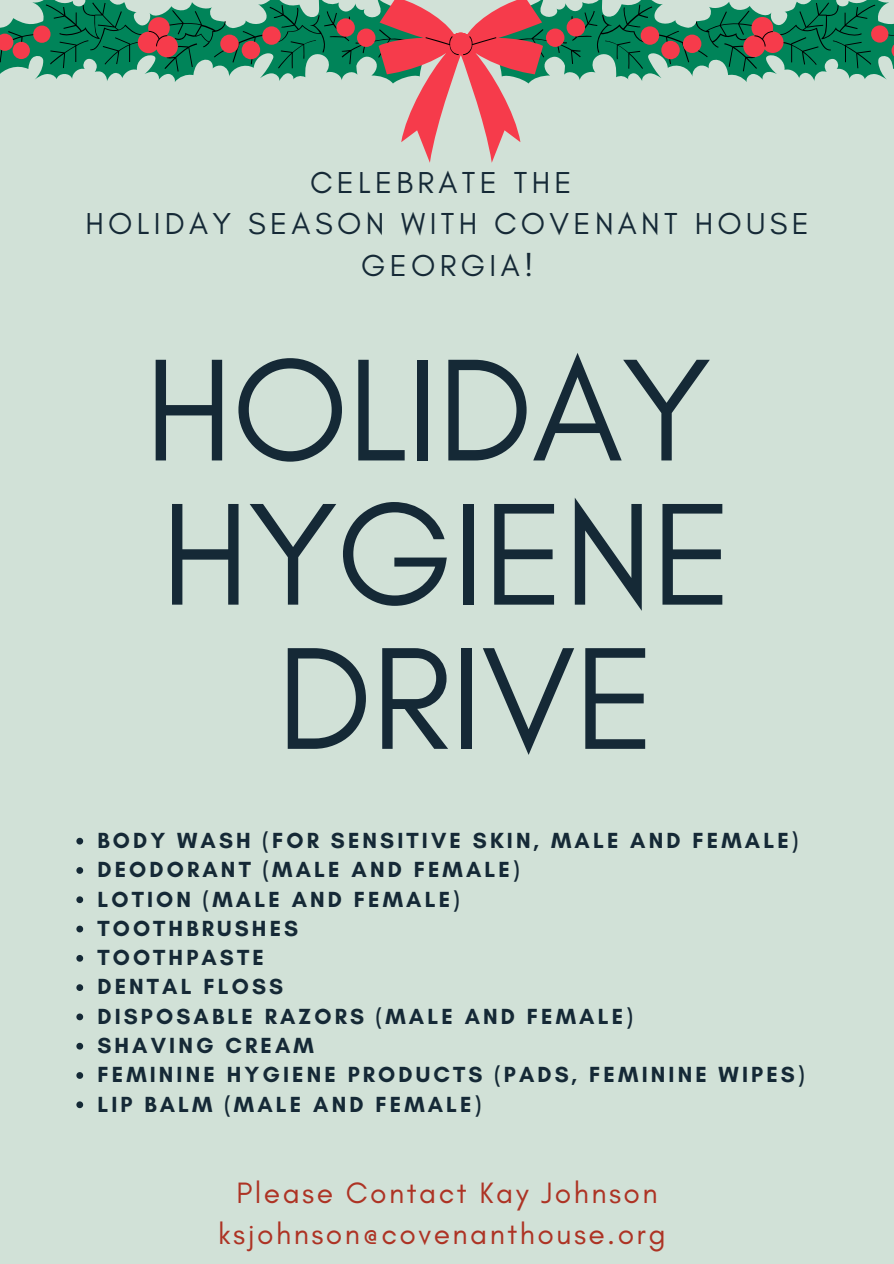
<style>
.page{position:relative;width:894px;height:1264px;background:#fff}
.page>*{position:absolute;margin:0;border:0;box-sizing:border-box;transform-origin:0 0}
.t1{font:148.05px/144.1px "Glacial Indifference";letter-spacing:-.01em;color:#152936;text-align:center}
.t2{font:30.9px/41.7px "Glacial Indifference";letter-spacing:.14em;color:#152936;text-align:center}
.t3{font:30px/41.7px "Glacial Indifference";letter-spacing:.08em;color:#ad3324;text-align:center}
.t4{font:700 22.35px/29.2px "Glacial Indifference";letter-spacing:.14em;color:#152936}
</style>
<div class="page">
<div style="left:0;top:0;width:893px;height:1263px;background:#d1e1d7"></div>
<svg style="left:0;top:0;width:893px;height:163px"></svg>
<svg style="left:149px;top:31px;width:623px;height:24px;background:#665d4e"></svg>
<svg style="left:76px;top:837px;width:7px;height:7px"></svg>
<svg style="left:76px;top:867px;width:7px;height:6px"></svg>
<svg style="left:76px;top:896px;width:7px;height:7px"></svg>
<svg style="left:76px;top:925px;width:7px;height:7px"></svg>
<svg style="left:76px;top:955px;width:7px;height:6px"></svg>
<svg style="left:76px;top:984px;width:7px;height:7px"></svg>
<svg style="left:76px;top:1013px;width:7px;height:7px"></svg>
<svg style="left:76px;top:1042px;width:7px;height:7px"></svg>
<svg style="left:76px;top:1072px;width:7px;height:6px"></svg>
<svg style="left:76px;top:1101px;width:7px;height:7px"></svg>
<h2 class="t2" style="left:85px;top:161px;width:724px">CELEBRATE THE<br>HOLIDAY SEASON WITH COVENANT HOUSE<br>GEORGIA!</h2>
<h1 class="t1" style="left:144px;top:336px;width:590px">HOLIDAY<br>HYGIENE<br>DRIVE</h1>
<p class="t4" style="left:97px;top:825px;width:708px">BODY WASH (FOR SENSITIVE SKIN, MALE AND FEMALE)<br>DEODORANT (MALE AND FEMALE)<br>LOTION (MALE AND FEMALE)<br>TOOTHBRUSHES<br>TOOTHPASTE<br>DENTAL FLOSS<br>DISPOSABLE RAZORS (MALE AND FEMALE)<br>SHAVING CREAM<br>FEMININE HYGIENE PRODUCTS (PADS, FEMININE WIPES)<br>LIP BALM (MALE AND FEMALE)</p>
<h3 class="t3" style="left:218px;top:1171px;width:449px">Please Contact Kay Johnson ksjohnson@covenanthouse.org</h3>
</div>
